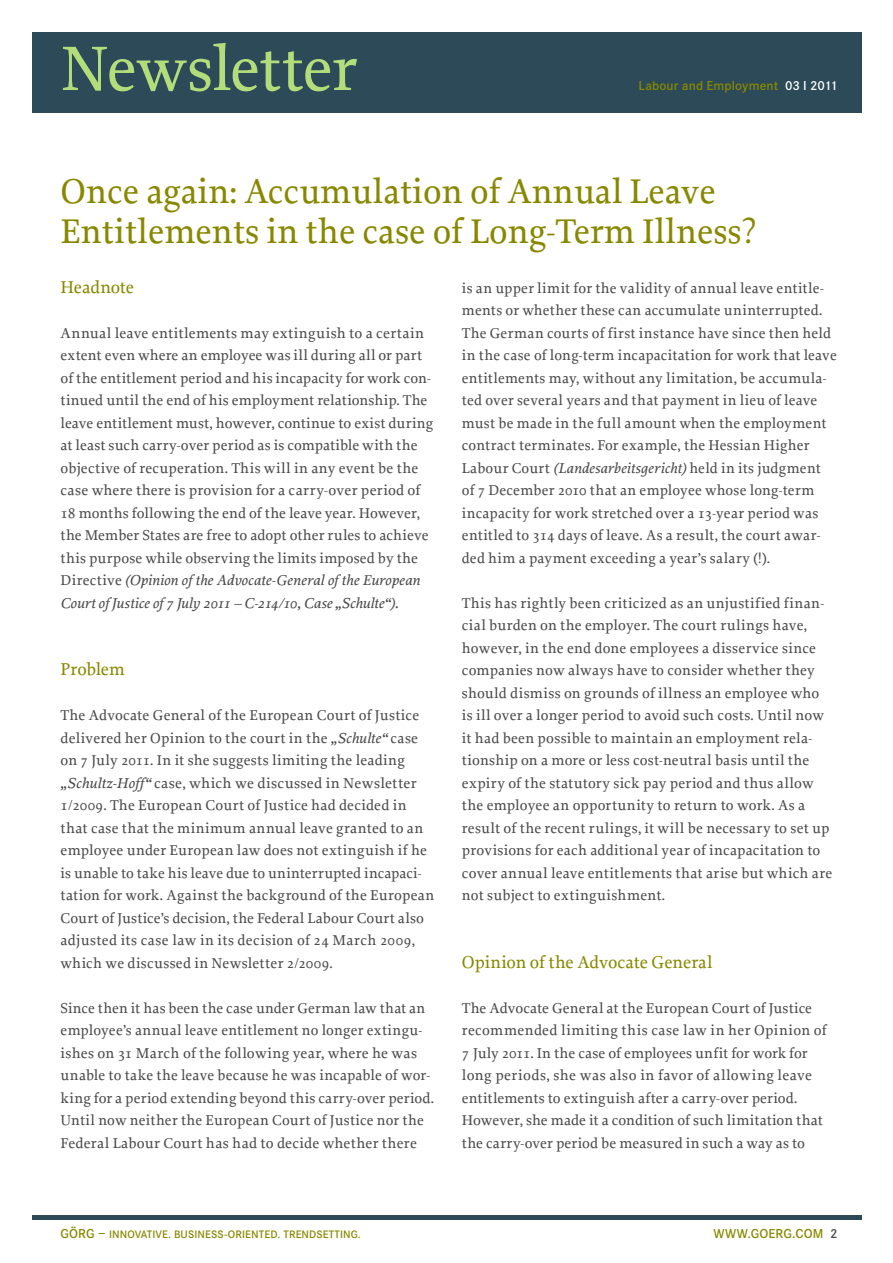
<style>
.page{position:relative;width:893px;height:1263px;background:#fff}
.page>*{position:absolute;margin:0;border:0;box-sizing:border-box;transform-origin:0 0}
.t1{font:500 66px "Proforma";letter-spacing:-.015em;color:#b2dd7a}
.t2{font:500 36px/40.5px "Proforma";color:#880}
.t3{font:500 18px "Proforma";letter-spacing:-.005em;color:#880}
.t4{font:500 15px/22.5px "Proforma";letter-spacing:.015em;color:#4b4b4b}
.t5{font:600 13.5px "Corporate S";letter-spacing:.005em;color:#880}
.t6{font:600 11.25px "Corporate S";letter-spacing:.01em;color:#880}
.s1{color:#fff}
.s2{font-style:italic}
.s3{font-size:13.5px}
.s4{color:#4b4b4b}
</style>
<div class="page">
<div style="left:32px;top:32px;width:829px;height:80px;background:#2c4a58"></div>
<div style="left:32px;top:1215px;width:829px;height:5px;background:#2c4a58"></div>
<h1 class="t1" style="left:61px;top:28px;width:298px">Newsletter</h1>
<p class="t5" style="left:638px;top:78px;width:201px">LABOUR AND EMPLOYMENT <span class="s1">03 I 2011</span></p>
<h2 class="t2" style="left:61px;top:170px;width:697px">Once again: Accumulation of Annual Leave<br>Entitlements in the case of Long-Term Illness?</h2>
<p class="t3" style="left:61px;top:276px;width:75px">Headnote</p>
<p class="t4" style="left:61px;top:321px;width:374px">Annual leave entitlements may extinguish to a certain extent even where an employee was ill during all or part of the entitlement period and his incapacity for work con&shy;tinued until the end of his employment relationship. The leave entitlement must, however, continue to exist during at least such carry-over period as is compatible with the objective of recuperation. This will in any event be the case where there is provision for a carry-over period of 18 months following the end of the leave year. However, the Member States are free to adopt other rules to achieve this purpose while observing the limits imposed by the Directive <span class="s2">(Opinion of the Advocate-General of the European Court of Justice of 7 July 2011 – C-214/10, Case „Schulte“).</span></p>
<p class="t3" style="left:61px;top:658px;width:66px">Problem</p>
<p class="t4" style="left:61px;top:704px;width:375px">The Advocate General of the European Court of Justice delivered her Opinion to the court in the <span class="s2">„Schulte“</span> case on 7 July 2011. In it she suggests limiting the leading <span class="s2">„Schultz-Hoff“</span> case, which we discussed in Newsletter 1/2009. The European Court of Justice had decided in that case that the minimum annual leave granted to an employee under European law does not extinguish if he is unable to take his leave due to uninterrupted incapaci&shy;tation for work. Against the background of the European Court of Justice’s decision, the Federal Labour Court also adjusted its case law in its decision of 24 March 2009, which we discussed in Newsletter 2/2009.</p>
<p class="t4" style="left:61px;top:996px;width:375px">Since then it has been the case under German law that an employee’s annual leave entitlement no longer extingu&shy;ishes on 31 March of the following year, where he was unable to take the leave because he was incapable of wor&shy;king for a period extending beyond this carry-over period.<br>Until now neither the European Court of Justice nor the Federal Labour Court has had to decide whether there</p>
<p class="t4" style="left:462px;top:276px;width:376px">is an upper limit for the validity of annual leave entitle&shy;ments or whether these can accumulate uninterrupted.<br>The German courts of first instance have since then held in the case of long-term incapacitation for work that leave entitlements may, without any limitation, be accumula&shy;ted over several years and that payment in lieu of leave must be made in the full amount when the employment contract terminates. For example, the Hessian Higher Labour Court <span class="s2">(Landesarbeitsgericht)</span> held in its judgment of 7 December 2010 that an employee whose long-term incapacity for work stretched over a 13-year period was entitled to 314 days of leave. As a result, the court awar&shy;ded him a payment exceeding a year’s salary (!).</p>
<p class="t4" style="left:462px;top:591px;width:372px">This has rightly been criticized as an unjustified finan&shy;cial burden on the employer. The court rulings have, however, in the end done employees a disservice since companies now always have to consider whether they should dismiss on grounds of illness an employee who is ill over a longer period to avoid such costs. Until now it had been possible to maintain an employment rela&shy;tionship on a more or less cost-neutral basis until the expiry of the statutory sick pay period and thus allow the employee an opportunity to return to work. As a result of the recent rulings, it will be necessary to set up provisions for each additional year of incapacitation to cover annual leave entitlements that arise but which are not subject to extinguishment.</p>
<p class="t3" style="left:462px;top:951px;width:252px">Opinion of the Advocate General</p>
<p class="t4" style="left:462px;top:996px;width:366px">The Advocate General at the European Court of Justice recommended limiting this case law in her Opinion of 7 July 2011. In the case of employees unfit for work for long periods, she was also in favor of allowing leave entitlements to extinguish after a carry-over period.<br>However, she made it a condition of such limitation that the carry-over period be measured in such a way as to</p>
<p class="t6" style="left:61px;top:1227px;width:302px"><span class="s3">GÖRG –</span> INNOVATIVE. BUSI NESS-ORI ENTED. TRENDSETTI NG.</p>
<p class="t5" style="left:713px;top:1225px;width:126px">WWW.GOERG.COM <span class="s4">2</span></p>
</div>
